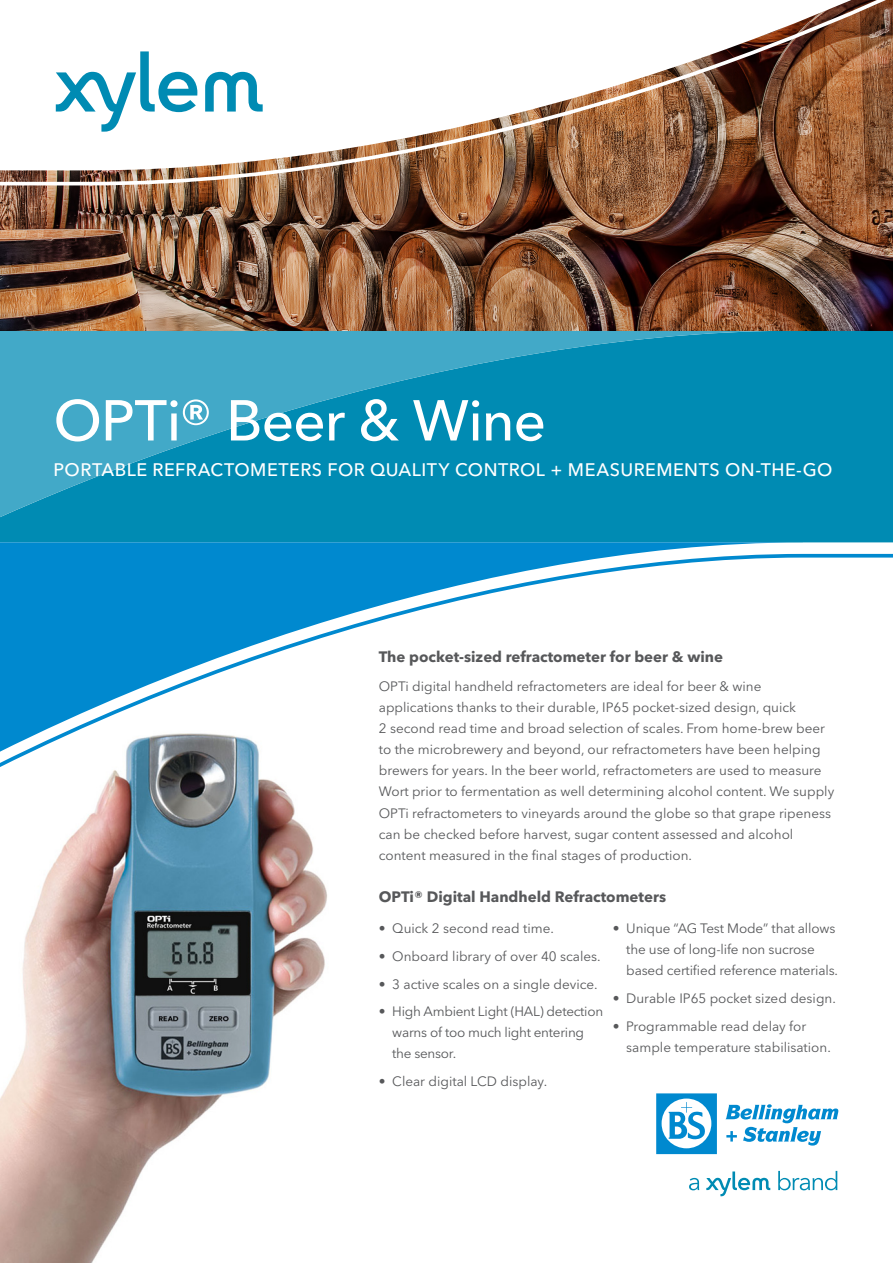
<style>
.page{position:relative;width:893px;height:1263px;background:#fff}
.page>*{position:absolute;margin:0;border:0;box-sizing:border-box;transform-origin:0 0}
.t1{font:500 57px "Avenir Next LT Pro";letter-spacing:-.02em;color:#fff}
.Subtitle{font:500 18px "Avenir Next LT Pro";letter-spacing:.025em;color:#fff}
.Subhead{font:700 15px "Avenir Next LT Pro";color:#57585a}
.Body{font:13.5px/21px "Avenir Next LT Pro";color:#57585a}
.Bullets{font:13.5px/21px "Avenir Next LT Pro";letter-spacing:-.005em;color:#57585a}
</style>
<div class="page">
<img style="left:0;top:920px;width:325px;height:343px">
<div style="left:803px;top:330px;width:90px;height:212px;background:#008bb3"></div>
<svg style="left:0;top:330px;width:803px;height:212px;background:#1493b8"></svg>
<svg style="left:0;top:542px;width:803px;height:10px;background:#2499d5"></svg>
<svg style="left:0;top:552px;width:893px;height:368px"></svg>
<img style="left:0;top:187px;width:893px;height:143px">
<img style="left:0;top:0;width:893px;height:187px">
<svg style="left:656px;top:1093px;width:61px;height:61px"></svg>
<svg style="left:725px;top:1104px;width:113px;height:41px"></svg>
<svg style="left:689px;top:1178px;width:10px;height:12px"></svg>
<svg style="left:778px;top:1171px;width:59px;height:19px"></svg>
<svg style="left:706px;top:1171px;width:64px;height:25px"></svg>
<svg style="left:56px;top:51px;width:207px;height:81px"></svg>
<p class="t1" style="left:53px;top:386px;width:494px">OPTi® Beer &amp; Wine</p>
<p class="Subtitle" style="left:53px;top:459px;width:780px">PORTABLE REFRACTOMETERS FOR QUALITY CONTROL + MEASUREMENTS ON-THE-GO</p>
<p class="Subhead" style="left:379px;top:647px;width:346px">The pocket-sized refractometer for beer &amp; wine</p>
<p class="Body" style="left:379px;top:676px;width:457px">OPTi digital handheld refractometers are ideal for beer &amp; wine applications thanks to their durable, IP65 pocket-sized design, quick<br>2 second read time and broad selection of scales. From home-brew beer to the microbrewery and beyond, our refractometers have been helping brewers for years. In the beer world, refractometers are used to measure Wort prior to fermentation as well determining alcohol content. We supply OPTi refractometers to vineyards around the globe so that grape ripeness can be checked before harvest, sugar content assessed and alcohol content measured in the final stages of production.</p>
<p class="Subhead" style="left:379px;top:887px;width:289px">OPTi® Digital Handheld Refractometers</p>
<p class="Bullets" style="left:379px;top:918px;width:177px">• Quick 2 second read time.</p>
<p class="Bullets" style="left:379px;top:946px;width:223px">• Onboard library of over 40 scales.</p>
<p class="Bullets" style="left:379px;top:973px;width:221px">• 3 active scales on a single device.</p>
<p class="Bullets" style="left:392px;top:1001px;width:212px;text-indent:-14px">• High Ambient Light (HAL) detection warns of too much light entering the sensor.</p>
<p class="Bullets" style="left:379px;top:1071px;width:170px">• Clear digital LCD display.</p>
<p class="Bullets" style="left:626px;top:918px;width:213px;text-indent:-14px">• Unique “AG Test Mode” that allows the use of long-life non sucrose based certified reference materials.</p>
<p class="Bullets" style="left:613px;top:988px;width:225px">• Durable IP65 pocket sized design.</p>
<p class="Bullets" style="left:626px;top:1015px;width:206px;text-indent:-14px">• Programmable read delay for sample temperature stabilisation.</p>
</div>
